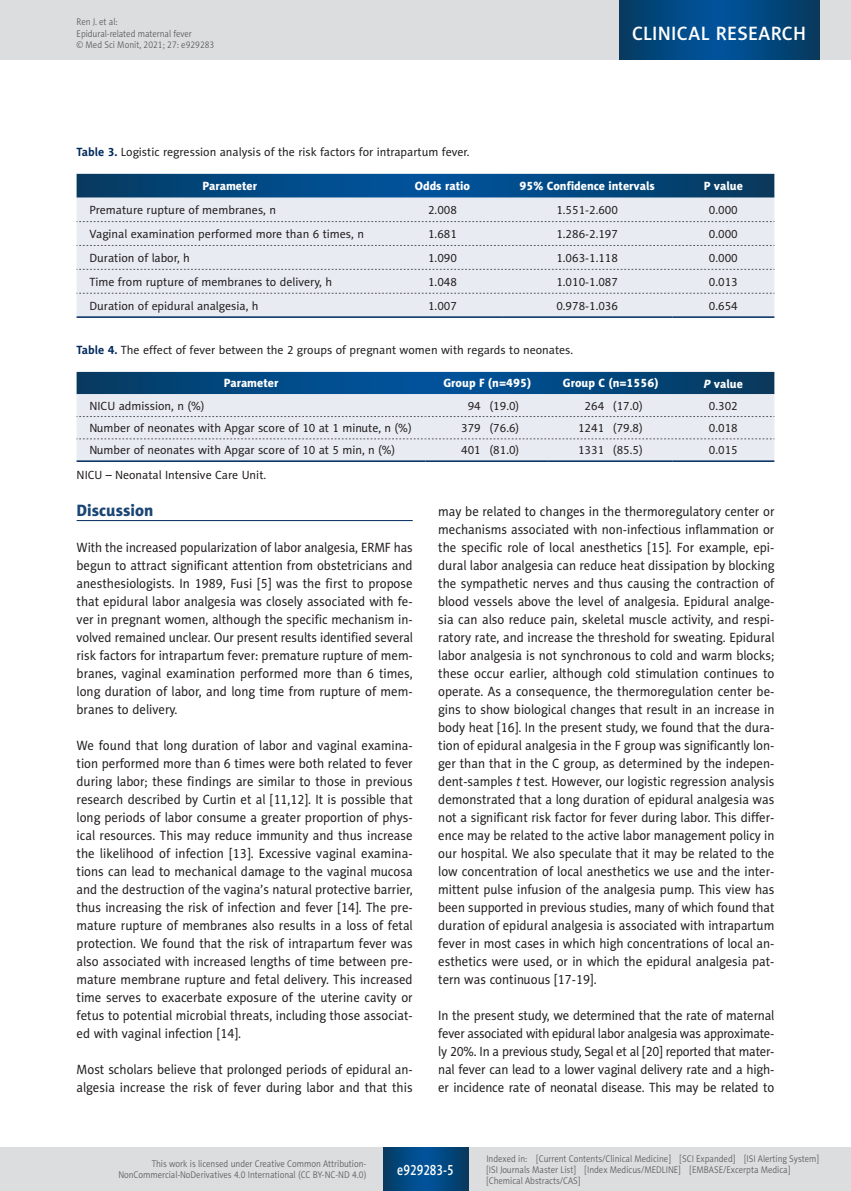
<style>
.page{position:relative;width:851px;height:1191px;background:#fff}
.page>*{position:absolute;margin:0;border:0;box-sizing:border-box;transform-origin:0 0}
.t1{font:19.5px "Naomi Sans EFN Medium";letter-spacing:.015em;color:#fff}
.MSM_Headline_1{font:16.5px "Naomi Sans EFN Heavy";color:#1a4574}
.t2{font:15px "Naomi Sans EFN Medium";color:#fff;scale:.8 1}
.MSM_Body{font:13.5px/18px "Naomi Sans EFN";color:#231f20;text-align:justify;scale:.95 1}
.MSM_Body-2{font:13.5px/18px "Naomi Sans EFN";color:#231f20;text-align:justify;scale:.94 1}
.MSM_Tabela_zawartosc{font:12px "Naomi Sans EFN";color:#231f20}
.MSM_Tabela_tytul{font:12px "Naomi Sans EFN";color:#231f20}
.MSM_Tabela_Head{font:12px "Naomi Sans EFN Heavy";color:#fff}
.MSM_Table_podpis_dol{font:12px "Naomi Sans EFN";color:#231f20}
.t3{font:9.75px/11.2px "Naomi Sans EFN Light";color:#57585a;scale:.9 1}
.s1{font-weight:700;color:#00295c}
.s2{font-style:italic}
</style>
<div class="page">
<hr style="left:77px;top:520px;width:335px;height:1px;background:#00295c">
<svg style="left:77px;top:372px;width:697px;height:22px;background:#02477e"></svg>
<div style="left:77px;top:394px;width:697px;height:66px;background:#e8ebf2"></div>
<svg style="left:77px;top:416px;width:697px;height:1px"></svg>
<svg style="left:77px;top:438px;width:697px;height:1px"></svg>
<hr style="left:77px;top:460px;width:348px;height:2px;background:#00295c">
<hr style="left:425px;top:460px;width:124px;height:2px;background:#00295c">
<hr style="left:549px;top:460px;width:123px;height:2px;background:#00295c">
<hr style="left:672px;top:460px;width:102px;height:2px;background:#00295c">
<svg style="left:77px;top:174px;width:697px;height:24px;background:#074a81"></svg>
<div style="left:77px;top:198px;width:697px;height:118px;background:#e8ebf2"></div>
<svg style="left:77px;top:221px;width:697px;height:1px"></svg>
<svg style="left:77px;top:245px;width:697px;height:1px"></svg>
<svg style="left:77px;top:269px;width:697px;height:1px"></svg>
<svg style="left:77px;top:293px;width:697px;height:1px"></svg>
<hr style="left:77px;top:316px;width:306px;height:2px;background:#00295c">
<hr style="left:383px;top:316px;width:119px;height:2px;background:#00295c">
<hr style="left:502px;top:316px;width:170px;height:2px;background:#00295c">
<hr style="left:672px;top:316px;width:102px;height:2px;background:#00295c">
<div style="left:0;top:1148px;width:850px;height:43px;background:#dcdddf"></div>
<svg style="left:383px;top:1147px;width:85px;height:43px;background:#02477e"></svg>
<div style="left:0;top:0;width:850px;height:60px;background:#dcdddf"></div>
<svg style="left:619px;top:0;width:200px;height:60px;background:#02477e"></svg>
<p class="t3" style="left:77px;top:16px;width:154px">Ren J. et al:<br>Epidural-related maternal fever<br>© Med Sci Monit, 2021; 27: e929283</p>
<h1 class="t1" style="left:632px;top:22px;width:175px">CLINICAL RESEARCH</h1>
<p class="MSM_Tabela_tytul" style="left:77px;top:145px;width:394px"><span class="s1">Table 3.</span> Logistic regression analysis of the risk factors for intrapartum fever.</p>
<p class="MSM_Tabela_Head" style="left:202px;top:179px;width:56px">Parameter</p>
<p class="MSM_Tabela_Head" style="left:415px;top:179px;width:57px">Odds ratio</p>
<p class="MSM_Tabela_Head" style="left:519px;top:179px;width:137px">95% Confidence intervals</p>
<p class="MSM_Tabela_Head" style="left:703px;top:179px;width:41px">P value</p>
<p class="MSM_Tabela_zawartosc" style="left:89px;top:203px;width:188px">Premature rupture of membranes, n</p>
<p class="MSM_Tabela_zawartosc" style="left:428px;top:203px;width:30px">2.008</p>
<p class="MSM_Tabela_zawartosc" style="left:556px;top:203px;width:63px">1.551-2.600</p>
<p class="MSM_Tabela_zawartosc" style="left:708px;top:203px;width:30px">0.000</p>
<p class="MSM_Tabela_zawartosc" style="left:89px;top:227px;width:276px">Vaginal examination performed more than 6 times, n</p>
<p class="MSM_Tabela_zawartosc" style="left:428px;top:227px;width:30px">1.681</p>
<p class="MSM_Tabela_zawartosc" style="left:556px;top:227px;width:63px">1.286-2.197</p>
<p class="MSM_Tabela_zawartosc" style="left:708px;top:227px;width:30px">0.000</p>
<p class="MSM_Tabela_zawartosc" style="left:89px;top:251px;width:102px">Duration of labor, h</p>
<p class="MSM_Tabela_zawartosc" style="left:428px;top:251px;width:30px">1.090</p>
<p class="MSM_Tabela_zawartosc" style="left:556px;top:251px;width:63px">1.063-1.118</p>
<p class="MSM_Tabela_zawartosc" style="left:708px;top:251px;width:30px">0.000</p>
<p class="MSM_Tabela_zawartosc" style="left:89px;top:275px;width:244px">Time from rupture of membranes to delivery, h</p>
<p class="MSM_Tabela_zawartosc" style="left:428px;top:275px;width:30px">1.048</p>
<p class="MSM_Tabela_zawartosc" style="left:556px;top:275px;width:63px">1.010-1.087</p>
<p class="MSM_Tabela_zawartosc" style="left:708px;top:275px;width:30px">0.013</p>
<p class="MSM_Tabela_zawartosc" style="left:89px;top:298px;width:171px">Duration of epidural analgesia, h</p>
<p class="MSM_Tabela_zawartosc" style="left:428px;top:298px;width:30px">1.007</p>
<p class="MSM_Tabela_zawartosc" style="left:556px;top:298px;width:63px">0.978-1.036</p>
<p class="MSM_Tabela_zawartosc" style="left:708px;top:298px;width:30px">0.654</p>
<p class="MSM_Tabela_tytul" style="left:77px;top:343px;width:498px"><span class="s1">Table 4.</span> The effect of fever between the 2 groups of pregnant women with regards to neonates.</p>
<p class="MSM_Tabela_Head" style="left:224px;top:376px;width:56px">Parameter</p>
<p class="MSM_Tabela_Head" style="left:443px;top:376px;width:89px">Group F (n=495)</p>
<p class="MSM_Tabela_Head" style="left:562px;top:376px;width:97px">Group C (n=1556)</p>
<p class="MSM_Tabela_Head" style="left:703px;top:376px;width:41px"><span class="s2">P</span> value</p>
<p class="MSM_Tabela_zawartosc" style="left:89px;top:399px;width:117px">NICU admission, n (%)</p>
<p class="MSM_Tabela_zawartosc" style="left:467px;top:399px;width:53px">94 (19.0)</p>
<p class="MSM_Tabela_zawartosc" style="left:584px;top:399px;width:60px">264 (17.0)</p>
<p class="MSM_Tabela_zawartosc" style="left:708px;top:399px;width:30px">0.302</p>
<p class="MSM_Tabela_zawartosc" style="left:89px;top:421px;width:324px">Number of neonates with Apgar score of 10 at 1 minute, n (%)</p>
<p class="MSM_Tabela_zawartosc" style="left:461px;top:421px;width:60px">379 (76.6)</p>
<p class="MSM_Tabela_zawartosc" style="left:578px;top:421px;width:66px">1241 (79.8)</p>
<p class="MSM_Tabela_zawartosc" style="left:708px;top:421px;width:30px">0.018</p>
<p class="MSM_Tabela_zawartosc" style="left:89px;top:443px;width:307px">Number of neonates with Apgar score of 10 at 5 min, n (%)</p>
<p class="MSM_Tabela_zawartosc" style="left:461px;top:443px;width:60px">401 (81.0)</p>
<p class="MSM_Tabela_zawartosc" style="left:578px;top:443px;width:66px">1331 (85.5)</p>
<p class="MSM_Tabela_zawartosc" style="left:708px;top:443px;width:30px">0.015</p>
<p class="MSM_Table_podpis_dol" style="left:77px;top:468px;width:191px">NICU – Neonatal Intensive Care Unit.</p>
<p class="MSM_Headline_1" style="left:77px;top:500px;width:78px">Discussion</p>
<p class="MSM_Body-2" style="left:77px;top:538px;width:359px">With the increased popularization of labor analgesia, ERMF has begun to attract significant attention from obstetricians and anesthesiologists. In 1989, Fusi [5] was the first to propose that epidural labor analgesia was closely associated with fe&shy;ver in pregnant women, although the specific mechanism in&shy;volved remained unclear. Our present results identified several risk factors for intrapartum fever: premature rupture of mem&shy;branes, vaginal examination performed more than 6 times, long duration of labor, and long time from rupture of mem&shy;branes to delivery.</p>
<p class="MSM_Body" style="left:77px;top:736px;width:355px">We found that long duration of labor and vaginal examina&shy;tion performed more than 6 times were both related to fever during labor; these findings are similar to those in previous research described by Curtin et al [11,12]. It is possible that long periods of labor consume a greater proportion of phys&shy;ical resources. This may reduce immunity and thus increase the likelihood of infection [13]. Excessive vaginal examina&shy;tions can lead to mechanical damage to the vaginal mucosa and the destruction of the vagina’s natural protective barrier, thus increasing the risk of infection and fever [14]. The pre&shy;mature rupture of membranes also results in a loss of fetal protection. We found that the risk of intrapartum fever was also associated with increased lengths of time between pre&shy;mature membrane rupture and fetal delivery. This increased time serves to exacerbate exposure of the uterine cavity or fetus to potential microbial threats, including those associat&shy;ed with vaginal infection [14].</p>
<p class="MSM_Body" style="left:77px;top:1060px;width:355px">Most scholars believe that prolonged periods of epidural an&shy;algesia increase the risk of fever during labor and that this</p>
<p class="MSM_Body" style="left:438px;top:502px;width:355px">may be related to changes in the thermoregulatory center or mechanisms associated with non-infectious inflammation or the specific role of local anesthetics [15]. For example, epi&shy;dural labor analgesia can reduce heat dissipation by blocking the sympathetic nerves and thus causing the contraction of blood vessels above the level of analgesia. Epidural analge&shy;sia can also reduce pain, skeletal muscle activity, and respi&shy;ratory rate, and increase the threshold for sweating. Epidural labor analgesia is not synchronous to cold and warm blocks; these occur earlier, although cold stimulation continues to operate. As a consequence, the thermoregulation center be&shy;gins to show biological changes that result in an increase in body heat [16]. In the present study, we found that the dura&shy;tion of epidural analgesia in the F group was significantly lon&shy;ger than that in the C group, as determined by the indepen&shy;dent-samples <span class="s2">t</span> test. However, our logistic regression analysis demonstrated that a long duration of epidural analgesia was not a significant risk factor for fever during labor. This differ&shy;ence may be related to the active labor management policy in our hospital. We also speculate that it may be related to the low concentration of local anesthetics we use and the inter&shy;mittent pulse infusion of the analgesia pump. This view has been supported in previous studies, many of which found that duration of epidural analgesia is associated with intrapartum fever in most cases in which high concentrations of local an&shy;esthetics were used, or in which the epidural analgesia pat&shy;tern was continuous [17-19].</p>
<p class="MSM_Body" style="left:438px;top:1006px;width:355px">In the present study, we determined that the rate of maternal fever associated with epidural labor analgesia was approximate&shy;ly 20%. In a previous study, Segal et al [20] reported that mater&shy;nal fever can lead to a lower vaginal delivery rate and a high&shy;er incidence rate of neonatal disease. This may be related to</p>
<p class="t3" style="left:118px;top:1158px;width:277px;text-align:right">This work is licensed under Creative Common Attribution-<br>NonCommercial-NoDerivatives 4.0 International (CC BY-NC-ND 4.0)</p>
<p class="t2" style="left:397px;top:1160px;width:72px">e929283-5</p>
<p class="t3" style="left:486px;top:1152px;width:371px">Indexed in: [Current Contents/Clinical Medicine] [SCI Expanded] [ISI Alerting System] [ISI Journals Master List] [Index Medicus/MEDLINE] [EMBASE/Excerpta Medica] [Chemical Abstracts/CAS]</p>
</div>
